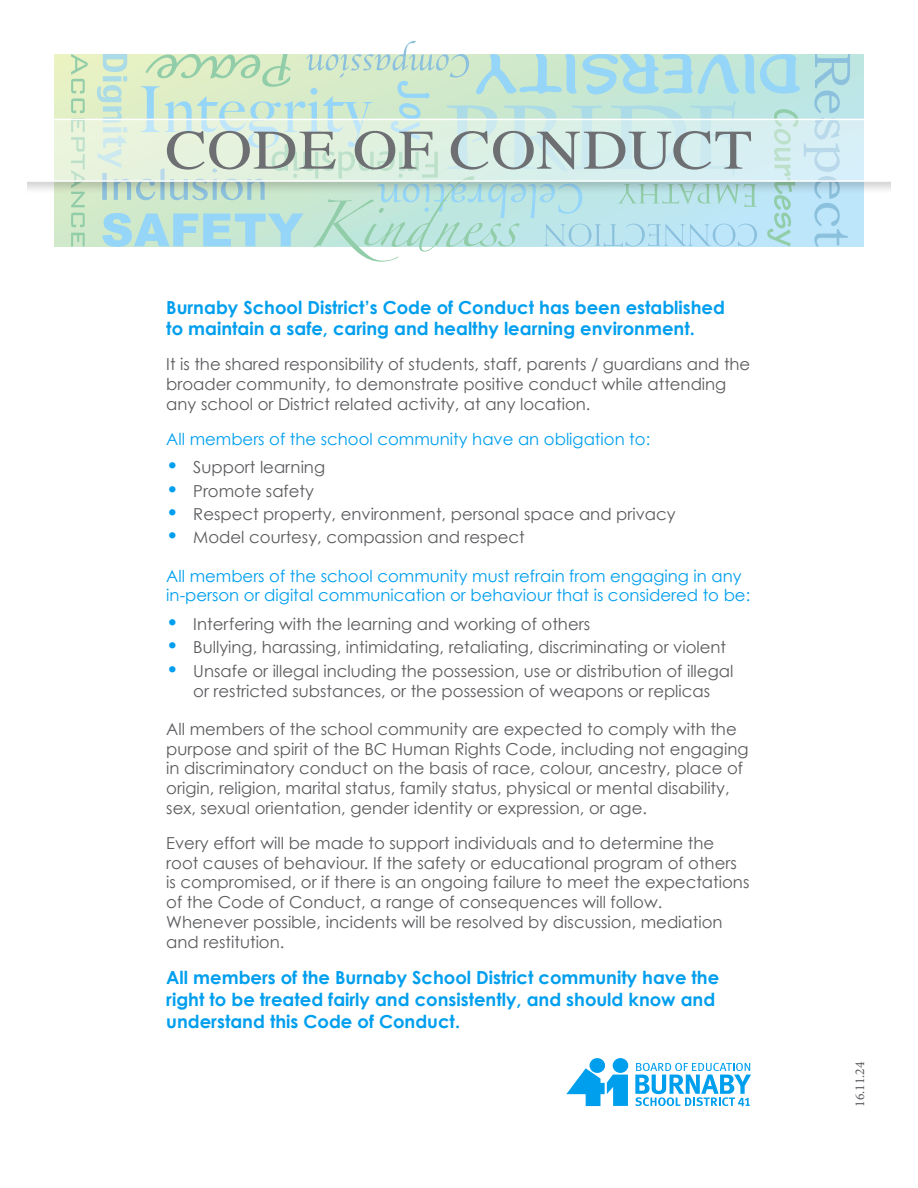
<style>
.page{position:relative;width:918px;height:1188px;background:#fff}
.page>*{position:absolute;margin:0;border:0;box-sizing:border-box;transform-origin:0 0}
.t1{font:700 18px/21.6px "Century Gothic";color:#009fee}
.t2{font:16.5px/19.8px "Century Gothic";color:#5a5b5e}
.t3{font:16.5px/19.8px "Century Gothic";color:#009fee}
.t4{font:13.5px "Minion Pro";color:#5a5b5e}
.s1{font-weight:700;font-size:21px;color:#009fee}
</style>
<div class="page">
<div style="left:613px;top:1058px;width:15px;height:15px;background:#009fee;border-radius:50%"></div>
<div style="left:590px;top:1058px;width:15px;height:15px;background:#009fee;border-radius:50%"></div>
<svg style="left:635px;top:1063px;width:116px;height:43px"></svg>
<svg style="left:566px;top:1068px;width:62px;height:38px"></svg>
<div style="left:0;top:117px;width:918px;height:78px;background:#1a1818;opacity:.5"></div>
<svg style="left:27px;top:119px;width:864px;height:63px"></svg>
<svg style="left:97px;top:41px;width:753px;height:221px"></svg>
<div style="left:0;top:0;width:27px;height:1188px;background:#fff"></div>
<div style="left:891px;top:0;width:27px;height:1188px;background:#fff"></div>
<p class="t1" style="left:166px;top:296px;width:560px">Burnaby School District’s Code of Conduct has been established to maintain a safe, caring and healthy learning environment.</p>
<p class="t2" style="left:166px;top:354px;width:586px">It is the shared responsibility of students, staff, parents / guardians and the broader community, to demonstrate positive conduct while attending any school or District related activity, at any location.</p>
<p class="t3" style="left:166px;top:428px;width:485px">All members of the school community have an obligation to:</p>
<p class="t2" style="left:166px;top:457px;width:160px"><span class="s1">•</span> Support learning</p>
<p class="t2" style="left:166px;top:481px;width:149px"><span class="s1">•</span> Promote safety</p>
<p class="t2" style="left:166px;top:504px;width:511px"><span class="s1">•</span> Respect property, environment, personal space and privacy</p>
<p class="t2" style="left:166px;top:527px;width:360px"><span class="s1">•</span> Model courtesy, compassion and respect</p>
<p class="t3" style="left:166px;top:565px;width:585px">All members of the school community must refrain from engaging in any in-person or digital communication or behaviour that is considered to be:</p>
<p class="t2" style="left:166px;top:614px;width:425px"><span class="s1">•</span> Interfering with the learning and working of others</p>
<p class="t2" style="left:166px;top:637px;width:561px"><span class="s1">•</span> Bullying, harassing, intimidating, retaliating, discriminating or violent</p>
<p class="t2" style="left:166px;top:661px;width:569px;text-align:center"><span class="s1">•</span> Unsafe or illegal including the possession, use or distribution of illegal or restricted substances, or the possession of weapons or replicas</p>
<p class="t2" style="left:166px;top:719px;width:584px">All members of the school community are expected to comply with the purpose and spirit of the BC Human Rights Code, including not engaging in discriminatory conduct on the basis of race, colour, ancestry, place of origin, religion, marital status, family status, physical or mental disability, sex, sexual orientation, gender identity or expression, or age.</p>
<p class="t2" style="left:166px;top:833px;width:585px">Every effort will be made to support individuals and to determine the root causes of behaviour. If the safety or educational program of others is compromised, or if there is an ongoing failure to meet the expectations of the Code of Conduct, a range of consequences will follow.<br>Whenever possible, incidents will be resolved by discussion, mediation and restitution.</p>
<p class="t1" style="left:166px;top:967px;width:554px">All members of the Burnaby School District community have the right to be treated fairly and consistently, and should know and understand this Code of Conduct.</p>
<p class="t4" style="left:851px;top:1107px;width:47px;rotate:-90deg">16.11.24</p>
</div>
